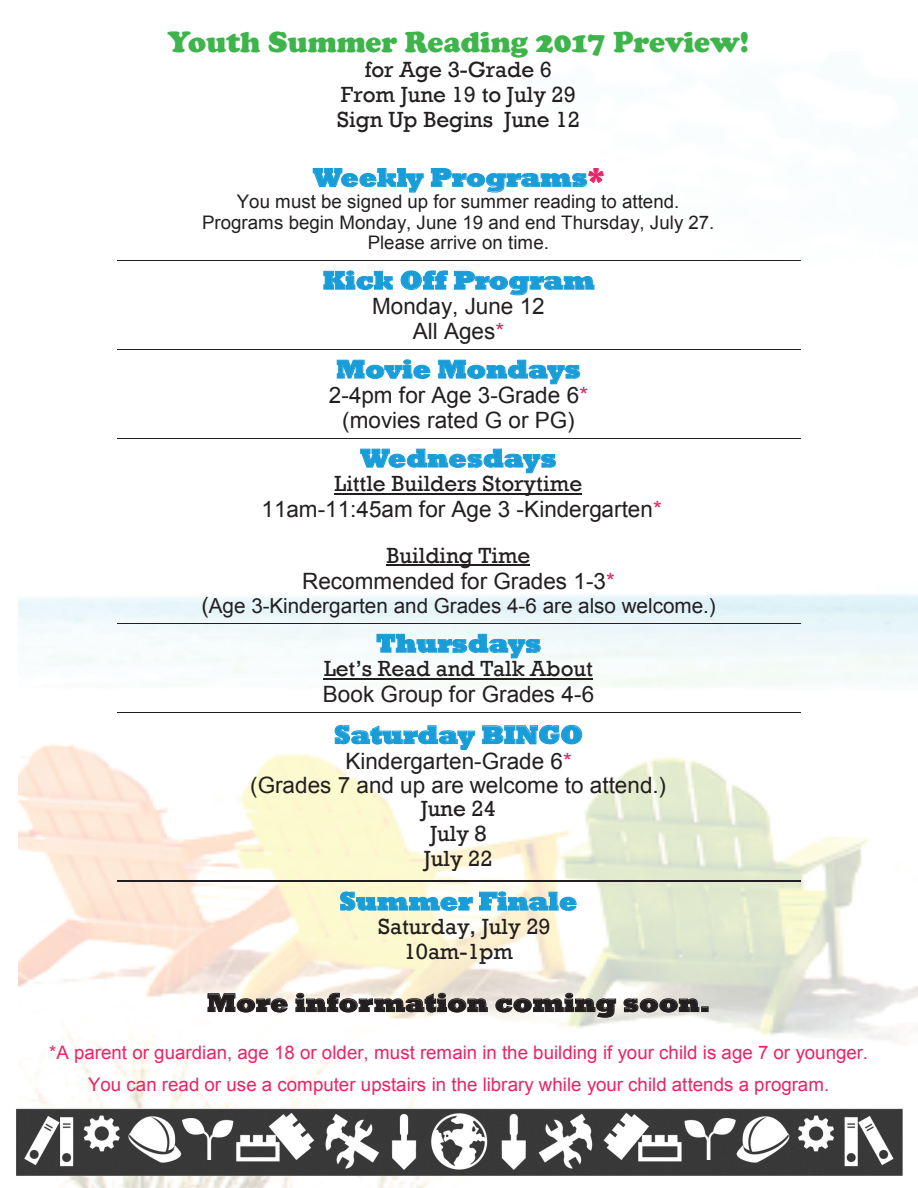
<style>
.page{position:relative;width:918px;height:1188px;background:#fff}
.page>*{position:absolute;margin:0;border:0;box-sizing:border-box;transform-origin:0 0}
.t1{font:900 30px "Cooper";color:#3db54b}
.t2{font:800 26.25px "Rockwell";letter-spacing:-.005em;color:#199dd8}
.t3{font:800 26.25px "Rockwell";color:#231f20}
.t4{font:22.5px/24.3px "Arial";color:#231f20;text-align:center}
.t5{font:22.5px/24.9px "Rockwell";color:#231f20;text-align:center}
.t6{font:20.7px "Arial";color:#231f20}
.t7{font:18.6px/31.5px "Arial";color:#ed2268;text-align:center}
.t8{font:18.6px/20.4px "Arial";color:#231f20;text-align:center}
.s1{color:#ed2268}
.s2{font-size:22.5px}
</style>
<div class="page">
<img style="left:19px;top:168px;width:899px;height:1020px">
<svg style="left:313px;top:168px;width:111px;height:25px"></svg>
<svg style="left:431px;top:168px;width:173px;height:25px"></svg>
<svg style="left:323px;top:270px;width:70px;height:20px"></svg>
<svg style="left:401px;top:270px;width:47px;height:20px"></svg>
<svg style="left:454px;top:271px;width:141px;height:24px"></svg>
<svg style="left:337px;top:359px;width:94px;height:20px"></svg>
<svg style="left:438px;top:360px;width:142px;height:24px"></svg>
<svg style="left:360px;top:449px;width:196px;height:24px"></svg>
<hr style="left:335px;top:493px;width:247px;height:1px;background:#231f20">
<hr style="left:386px;top:564px;width:144px;height:1px;background:#231f20">
<svg style="left:376px;top:634px;width:165px;height:25px"></svg>
<hr style="left:324px;top:678px;width:269px;height:1px;background:#231f20">
<svg style="left:335px;top:725px;width:140px;height:25px"></svg>
<svg style="left:482px;top:725px;width:100px;height:19px"></svg>
<svg style="left:340px;top:891px;width:133px;height:20px"></svg>
<svg style="left:479px;top:891px;width:98px;height:20px"></svg>
<svg style="left:207px;top:993px;width:81px;height:20px"></svg>
<svg style="left:295px;top:993px;width:193px;height:20px"></svg>
<svg style="left:495px;top:993px;width:121px;height:25px"></svg>
<svg style="left:624px;top:998px;width:84px;height:15px"></svg>
<hr style="left:117px;top:260px;width:683px;height:1px;background:#231f20">
<hr style="left:117px;top:349px;width:683px;height:1px;background:#231f20">
<hr style="left:117px;top:438px;width:683px;height:1px;background:#231f20">
<hr style="left:117px;top:623px;width:683px;height:1px;background:#231f20">
<hr style="left:117px;top:712px;width:683px;height:1px;background:#231f20">
<hr style="left:117px;top:880px;width:683px;height:1px;background:#231f20">
<img style="left:16px;top:1108px;width:886px;height:68px">
<h1 class="t1" style="left:167px;top:24px;width:583px">Youth Summer Reading 2017 Preview!</h1>
<p class="t5" style="left:337px;top:57px;width:244px">for Age 3-Grade 6<br>From June 19 to July 29<br>Sign Up Begins June 12</p>
<p class="t2" style="left:313px;top:162px;width:293px">Weekly Programs<span class="s1">*</span></p>
<p class="t8" style="left:202px;top:192px;width:514px">You must be signed up for summer reading to attend.<br>Programs begin Monday, June 19 and end Thursday, July 27.<br>Please arrive on time.</p>
<p class="t2" style="left:323px;top:265px;width:273px">Kick Off Program</p>
<p class="t4" style="left:372px;top:295px;width:174px">Monday, June 12<br>All Ages<span class="s1">*</span></p>
<p class="t2" style="left:336px;top:354px;width:246px">Movie Mondays</p>
<p class="t4" style="left:329px;top:383px;width:261px">2-4pm for Age 3-Grade 6<span class="s1">* </span>(movies rated G or PG)</p>
<p class="t2" style="left:360px;top:443px;width:198px">Wednesdays</p>
<p class="t5" style="left:335px;top:472px;width:249px">Little Builders Storytime</p>
<p class="t4" style="left:261px;top:497px;width:402px">11am-11:45am for Age 3 -Kindergarten<span class="s1">*</span></p>
<p class="t5" style="left:387px;top:543px;width:145px">Building Time</p>
<p class="t4" style="left:302px;top:569px;width:314px">Recommended for Grades 1-3<span class="s1">*</span></p>
<p class="t6" style="left:201px;top:592px;width:516px"><span class="s2">(</span>Age 3-Kindergarten and Grades 4-6 are also welcome.)</p>
<p class="t2" style="left:376px;top:628px;width:167px">Thursdays</p>
<p class="t5" style="left:324px;top:657px;width:271px">Let’s Read and Talk About</p>
<p class="t4" style="left:323px;top:682px;width:273px">Book Group for Grades 4-6</p>
<p class="t2" style="left:334px;top:720px;width:250px">Saturday BINGO</p>
<p class="t4" style="left:250px;top:749px;width:417px">Kindergarten-Grade 6<span class="s1">*<br></span>(Grades 7 and up are welcome to attend.)</p>
<p class="t5" style="left:421px;top:797px;width:77px;text-align:left">June 24<br>July 8<br>July 22</p>
<p class="t2" style="left:340px;top:886px;width:239px">Summer Finale</p>
<p class="t5" style="left:378px;top:915px;width:174px">Saturday, July 29<br>10am-1pm</p>
<p class="t3" style="left:207px;top:988px;width:505px">More information coming soon.</p>
<p class="t7" style="left:49px;top:1037px;width:820px">*A parent or guardian, age 18 or older, must remain in the building if your child is age 7 or younger.<br>You can read or use a computer upstairs in the library while your child attends a program.</p>
</div>
